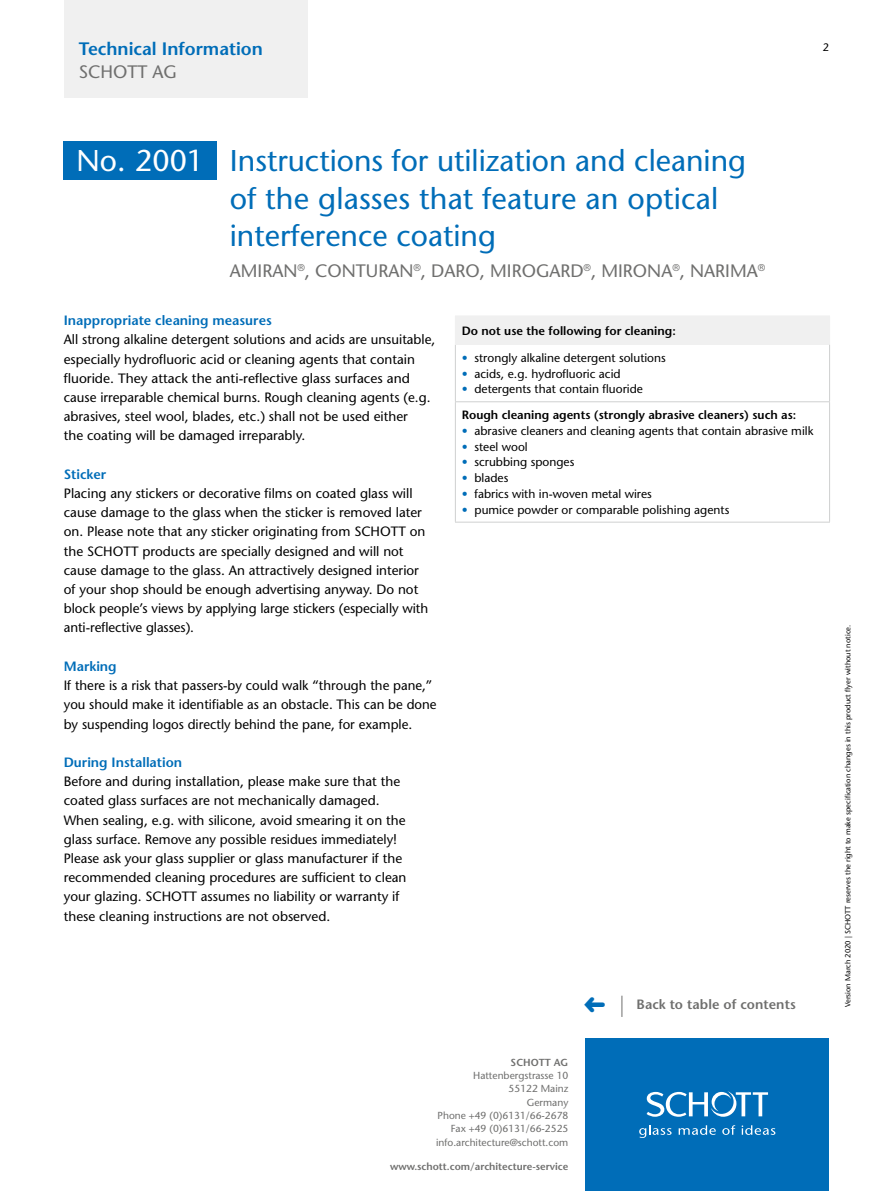
<style>
.page{position:relative;width:893px;height:1191px;background:#fff}
.page>*{position:absolute;margin:0;border:0;box-sizing:border-box;transform-origin:0 0}
.t1{font:500 30px/37.5px "Stone Sans Std";color:#006db8}
.t2{font:500 30px "Stone Sans Std";color:#fff}
.t3{font:500 18px "Stone Sans Std";color:#6f6f6e}
.t4{font:600 18px "Stone Sans Std";color:#006db8}
.Copy{font:500 13.5px/19.2px "Stone Sans Std";color:#000}
.Subline{font:600 13.5px "Stone Sans Std";color:#006db8}
._07_Body-Kasten{font:600 13.5px "Stone Sans Std";letter-spacing:.01em;color:#6f6f6e}
.t5{font:500 12px "Stone Sans Std";color:#000}
.Tab-Copy{font:600 12px "Stone Sans Std";color:#000}
.Tab-Kopf{font:600 12px "Stone Sans Std";color:#000}
.t6{font:500 10.8px "Stone Sans Std";color:#000}
.Adresse_medium{font:500 10.2px/13.4px "Stone Sans Std";color:#6f6f6e;text-align:right}
.Adresse_www{font:600 10.2px "Stone Sans Std";color:#6f6f6e}
.Adresse_semibold{font:600 10.2px "Stone Sans Std";color:#6f6f6e}
.t7{font:500 7.5px "Stone Sans Std";color:#000}
.s1{color:#006db8}
</style>
<div class="page">
<div style="left:585px;top:1038px;width:244px;height:153px;background:#006db8"></div>
<svg style="left:639px;top:1125px;width:33px;height:13px"></svg>
<svg style="left:679px;top:1125px;width:37px;height:9px"></svg>
<svg style="left:722px;top:1125px;width:13px;height:9px"></svg>
<svg style="left:742px;top:1125px;width:33px;height:9px"></svg>
<svg style="left:647px;top:1091px;width:121px;height:25px"></svg>
<div style="left:64px;top:0;width:244px;height:98px;background:#f0f0f0"></div>
<div style="left:64px;top:142px;width:153px;height:38px;background:#006db8"></div>
<div style="left:455px;top:316px;width:375px;height:28px;background:#f0f0f0"></div>
<hr style="left:455px;top:401px;width:375px;height:1px;background:#cfd0d0">
<hr style="left:455px;top:522px;width:375px;height:1px;background:#cfd0d0">
<hr style="left:455px;top:345px;width:1px;height:56px;background:#cfd0d0">
<hr style="left:455px;top:402px;width:1px;height:120px;background:#cfd0d0">
<hr style="left:455px;top:315px;width:375px;height:1px;background:#f0f0f0">
<hr style="left:455px;top:344px;width:375px;height:1px;background:#f0f0f0">
<hr style="left:829px;top:345px;width:1px;height:56px;background:#cfd0d0">
<hr style="left:829px;top:402px;width:1px;height:120px;background:#cfd0d0">
<svg style="left:621px;top:995px;width:1px;height:22px"></svg>
<h2 class="t4" style="left:79px;top:38px;width:186px">Technical Information</h2>
<h2 class="t3" style="left:79px;top:61px;width:100px">SCHOTT AG</h2>
<p class="t6" style="left:823px;top:40px;width:8px">2</p>
<h1 class="t2" style="left:77px;top:143px;width:129px">No. 2001</h1>
<h1 class="t1" style="left:230px;top:142px;width:518px">Instructions for utilization and cleaning of the glasses that feature an optical interference coating</h1>
<h2 class="t3" style="left:230px;top:260px;width:537px">AMIRAN<sup>®</sup>, CONTURAN<sup>®</sup>, DARO, MIROGARD<sup>®</sup>, MIRONA<sup>®</sup>, NARIMA<sup>®</sup></h2>
<p class="Subline" style="left:64px;top:312px;width:210px">Inappropriate cleaning measures</p>
<p class="Copy" style="left:64px;top:330px;width:373px">All strong alkaline detergent solutions and acids are unsuitable, especially hydrofluoric acid or cleaning agents that contain fluoride. They attack the anti-reflective glass surfaces and cause irreparable chemical burns. Rough cleaning agents (e.g. abrasives, steel wool, blades, etc.) shall not be used either<br>the coating will be damaged irreparably.</p>
<p class="Subline" style="left:64px;top:466px;width:44px">Sticker</p>
<p class="Copy" style="left:64px;top:484px;width:366px">Placing any stickers or decorative films on coated glass will cause damage to the glass when the sticker is removed later on. Please note that any sticker originating from SCHOTT on the SCHOTT products are specially designed and will not cause damage to the glass. An attractively designed interior of your shop should be enough advertising anyway. Do not block people’s views by applying large stickers (especially with anti-reflective glasses).</p>
<p class="Subline" style="left:64px;top:658px;width:54px">Marking</p>
<p class="Copy" style="left:64px;top:676px;width:374px">If there is a risk that passers-by could walk “through the pane,” you should make it identifiable as an obstacle. This can be done by suspending logos directly behind the pane, for example.</p>
<p class="Subline" style="left:64px;top:754px;width:120px">During Installation</p>
<p class="Copy" style="left:64px;top:772px;width:344px">Before and during installation, please make sure that the coated glass surfaces are not mechanically damaged.<br>When sealing, e.g. with silicone, avoid smearing it on the glass surface. Remove any possible residues immediately!<br>Please ask your glass supplier or glass manufacturer if the recommended cleaning procedures are sufficient to clean your glazing. SCHOTT assumes no liability or warranty if these cleaning instructions are not observed.</p>
<p class="Tab-Kopf" style="left:462px;top:323px;width:216px">Do not use the following for cleaning:</p>
<p class="t5" style="left:462px;top:350px;width:206px"><span class="s1">•</span> strongly alkaline detergent solutions</p>
<p class="t5" style="left:462px;top:366px;width:160px"><span class="s1">•</span> acids, e.g. hydrofluoric acid</p>
<p class="t5" style="left:462px;top:382px;width:183px"><span class="s1">•</span> detergents that contain fluoride</p>
<p class="Tab-Copy" style="left:462px;top:408px;width:336px">Rough cleaning agents (strongly abrasive cleaners) such as:</p>
<p class="t5" style="left:462px;top:423px;width:353px"><span class="s1">•</span> abrasive cleaners and cleaning agents that contain abrasive milk</p>
<p class="t5" style="left:462px;top:439px;width:67px"><span class="s1">•</span> steel wool</p>
<p class="t5" style="left:462px;top:455px;width:114px"><span class="s1">•</span> scrubbing sponges</p>
<p class="t5" style="left:462px;top:471px;width:48px"><span class="s1">•</span> blades</p>
<p class="t5" style="left:462px;top:486px;width:192px"><span class="s1">•</span> fabrics with in-woven metal wires</p>
<p class="t5" style="left:462px;top:502px;width:269px"><span class="s1">•</span> pumice powder or comparable polishing agents</p>
<p class="_07_Body-Kasten" style="left:636px;top:995px;width:161px">Back to table of contents</p>
<p class="Adresse_semibold" style="left:511px;top:1056px;width:59px">SCHOTT AG</p>
<p class="Adresse_medium" style="left:438px;top:1068px;width:132px">Hattenbergstrasse 10<br>55122 Mainz<br>Germany<br>Phone +49 (0)6131/66-2678</p>
<p class="Adresse_medium" style="left:436px;top:1122px;width:134px">Fax +49 (0)6131/66-2525 info.architecture@schott.com</p>
<p class="Adresse_www" style="left:390px;top:1160px;width:180px">www.schott.com/architecture-service</p>
<p class="t7" style="left:843px;top:1007px;width:383px;rotate:-90deg">Version March 2020 | SCHOTT reserves the right to make specification changes in this product flyer without notice.</p>
</div>
